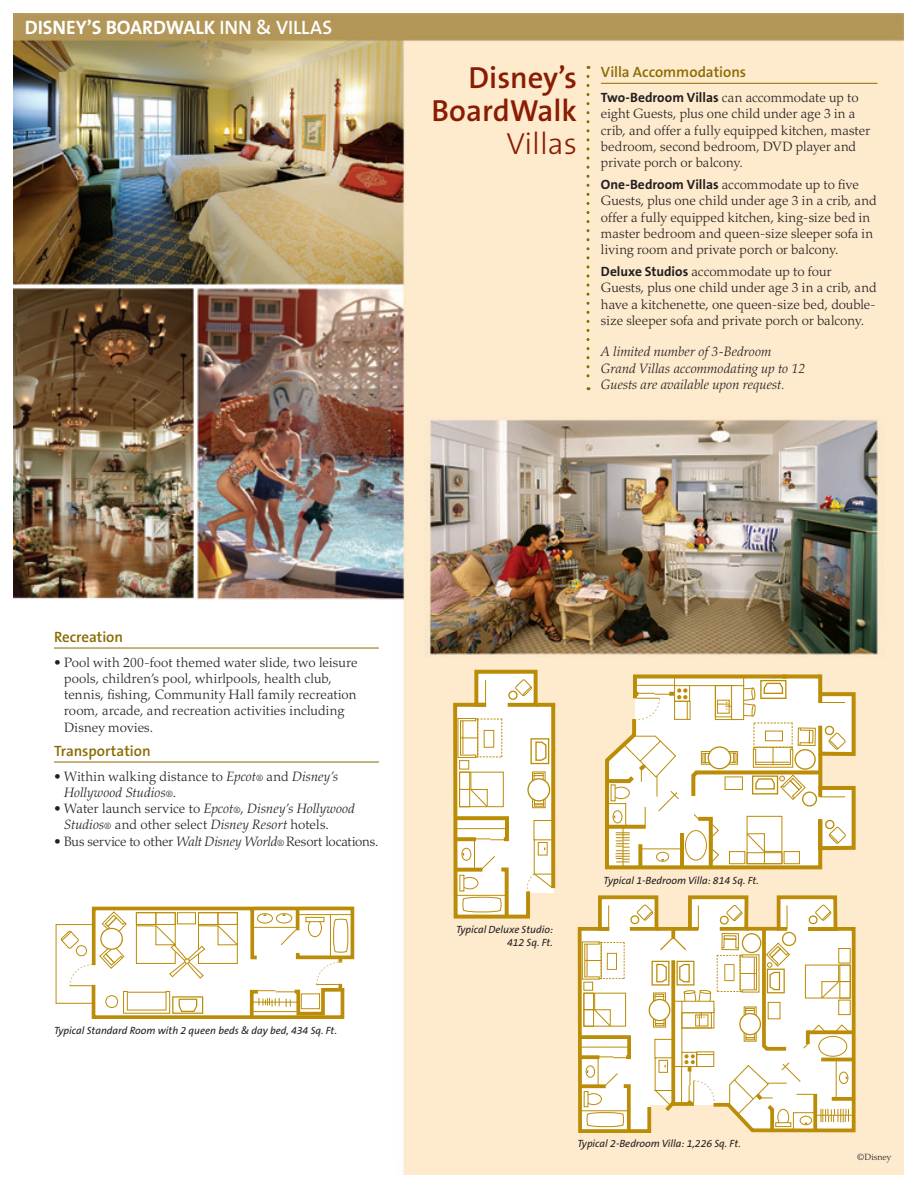
<style>
.page{position:relative;width:918px;height:1188px;background:#fff}
.page>*{position:absolute;margin:0;border:0;box-sizing:border-box;transform-origin:0 0}
.t1{font:600 30.75px/33px "The Sans CE B6";color:#891c02;text-align:right}
.t2{font:700 19.5px "The Sans CE B7";letter-spacing:-.01em;color:#fff}
.t3{font:600 15px "The Sans CE B6";letter-spacing:-.005em;color:#886c00}
.t4{font:300 13.5px/16.2px "Palatino";letter-spacing:.005em;color:#231f20}
.t5{font:italic 300 13.5px/16.2px "Palatino";letter-spacing:.005em;color:#231f20}
.t6{font:italic 10.5px/12.6px "The Sans CE B5";color:#231f20;text-align:right}
.t7{font:300 9px "Palatino";color:#231f20}
.s1{font-family:"The Sans CE B6";font-weight:600}
.s2{font-family:"The Sans CE B3";font-weight:300}
.s3{font-family:"The Sans CE B7";font-weight:700}
.s4{font-style:normal}
.s5{font-style:normal;font-size:9px}
.s6{font-style:italic}
.s7{font-size:9px}
</style>
<div class="page">
<img style="left:14px;top:14px;width:889px;height:1160px">
<hr style="left:54px;top:648px;width:325px;height:1px;background:#886c00">
<hr style="left:54px;top:762px;width:325px;height:1px;background:#886c00">
<hr style="left:601px;top:83px;width:277px;height:1px;background:#886c00">
<svg style="left:586px;top:76px;width:4px;height:314px"></svg>
<svg style="left:452px;top:668px;width:103px;height:252px"></svg>
<svg style="left:536px;top:703px;width:19px;height:4px"></svg>
<svg style="left:604px;top:673px;width:253px;height:198px"></svg>
<svg style="left:576px;top:894px;width:281px;height:240px"></svg>
<svg style="left:55px;top:905px;width:301px;height:117px"></svg>
<p class="t2" style="left:25px;top:16px;width:309px">DISNEY’S BOARDWALK <span class="s1">INN &amp; VILLAS</span></p>
<p class="t1" style="left:469px;top:63px;width:110px">Disney’s</p>
<p class="t1" style="left:432px;top:96px;width:147px">BoardWalk<br><span class="s2">Villas</span></p>
<p class="t3" style="left:601px;top:64px;width:147px">Villa Accommodations</p>
<p class="t4" style="left:601px;top:90px;width:271px"><span class="s3">Two-Bedroom Villas</span> can accommodate up to eight Guests, plus one child under age 3 in a crib, and offer a fully equipped kitchen, master bedroom, second bedroom, DVD player and private porch or balcony.</p>
<p class="t4" style="left:601px;top:177px;width:277px"><span class="s3">One-Bedroom Villas</span> accommodate up to five Guests, plus one child under age 3 in a crib, and offer a fully equipped kitchen, king-size bed in master bedroom and queen-size sleeper sofa in living room and private porch or balcony.</p>
<p class="t4" style="left:601px;top:264px;width:277px"><span class="s3">Deluxe Studios</span> accommodate up to four Guests, plus one child under age 3 in a crib, and have a kitchenette, one queen-size bed, double&shy;size sleeper sofa and private porch or balcony.</p>
<p class="t5" style="left:601px;top:344px;width:206px">A limited number of 3-Bedroom<br>Grand Villas accommodating up to 12<br>Guests are available upon request.</p>
<p class="t3" style="left:54px;top:628px;width:71px">Recreation</p>
<p class="t4" style="left:64px;top:654px;width:295px;text-indent:-10px">• Pool with 200-foot themed water slide, two leisure pools, children’s pool, whirlpools, health club, tennis, fishing, Community Hall family recreation room, arcade, and recreation activities including Disney movies.</p>
<p class="t3" style="left:54px;top:742px;width:98px">Transportation</p>
<p class="t5" style="left:64px;top:768px;width:276px;text-indent:-10px"><span class="s4">• Within walking distance to</span> Epcot<span class="s5">®</span> <span class="s4">and</span> Disney’s<br>Hollywood Studios<span class="s5">®</span><span class="s4">.</span></p>
<p class="t4" style="left:64px;top:801px;width:292px;text-indent:-10px">• Water launch service to <span class="s6">Epcot</span><span class="s7">®</span>, <span class="s6">Disney’s Hollywood<br>Studios</span><span class="s7">®</span> and other select <span class="s6">Disney Resort</span> hotels.</p>
<p class="t4" style="left:54px;top:833px;width:326px">• Bus service to other <span class="s6">Walt Disney World</span><span class="s7">®</span> Resort locations.</p>
<p class="t6" style="left:54px;top:1024px;width:285px">Typical Standard Room with 2 queen beds &amp; day bed, 434 Sq. Ft.</p>
<p class="t6" style="left:456px;top:924px;width:99px">Typical Deluxe Studio:<br>412 Sq. Ft.</p>
<p class="t6" style="left:604px;top:874px;width:157px">Typical 1-Bedroom Villa: 814 Sq. Ft.</p>
<p class="t6" style="left:577px;top:1138px;width:165px">Typical 2-Bedroom Villa: 1,226 Sq. Ft.</p>
<p class="t7" style="left:857px;top:1152px;width:35px">©Disney</p>
</div>
